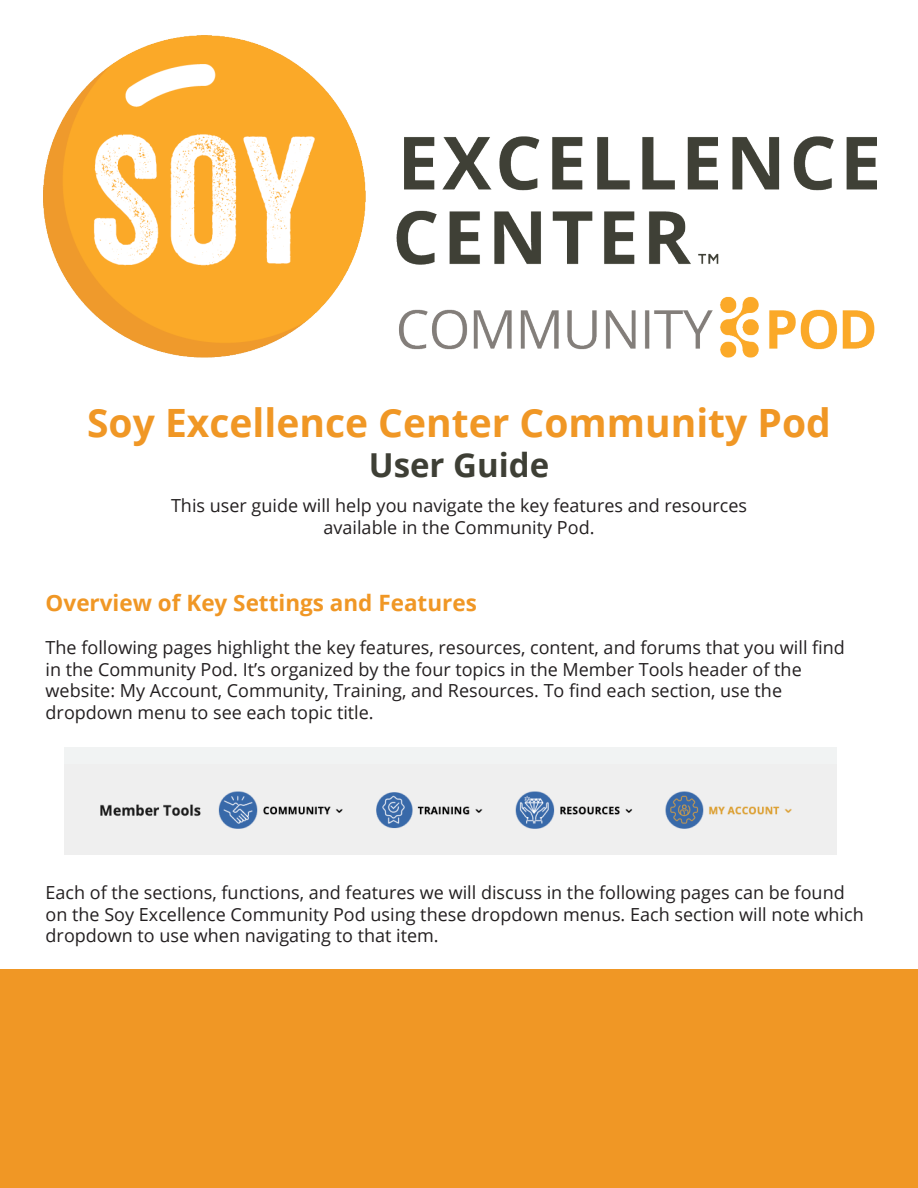
<style>
.page{position:relative;width:918px;height:1188px;background:#fff}
.page>*{position:absolute;margin:0;border:0;box-sizing:border-box;transform-origin:0 0}
.t1{font:700 39px "Open Sans";color:#f09725}
.t2{font:700 33px "Open Sans";color:#3e3f35}
.t3{font:700 22.5px "Open Sans";color:#f09725}
.t4{font:18px/21.6px "Open Sans";color:#231f20}
</style>
<div class="page">
<img style="left:43px;top:35px;width:833px;height:323px">
<div style="left:0;top:970px;width:918px;height:218px;background:#f09725"></div>
<div style="left:213px;top:747px;width:624px;height:108px;background:#f1f3f3"></div>
<img style="left:218px;top:791px;width:574px;height:38px">
<div style="left:64px;top:747px;width:149px;height:108px;background:#f1f3f3"></div>
<p class="t1" style="left:87px;top:395px;width:745px">Soy Excellence Center Community Pod</p>
<p class="t2" style="left:369px;top:441px;width:182px">User Guide</p>
<p class="t4" style="left:171px;top:495px;width:578px;text-align:center">This user guide will help you navigate the key features and resources available in the Community Pod.</p>
<p class="t3" style="left:46px;top:587px;width:433px">Overview of Key Settings and Features</p>
<p class="t4" style="left:46px;top:636px;width:801px">The following pages highlight the key features, resources, content, and forums that you will find in the Community Pod. It’s organized by the four topics in the Member Tools header of the</p>
<p class="t4" style="left:46px;top:679px;width:738px">website: My Account, Community, Training, and Resources. To find each section, use the</p>
<p class="t4" style="left:46px;top:701px;width:330px">dropdown menu to see each topic title.</p>
<p class="t4" style="left:46px;top:881px;width:820px">Each of the sections, functions, and features we will discuss in the following pages can be found on the Soy Excellence Community Pod using these dropdown menus. Each section will note which dropdown to use when navigating to that item.</p>
</div>
